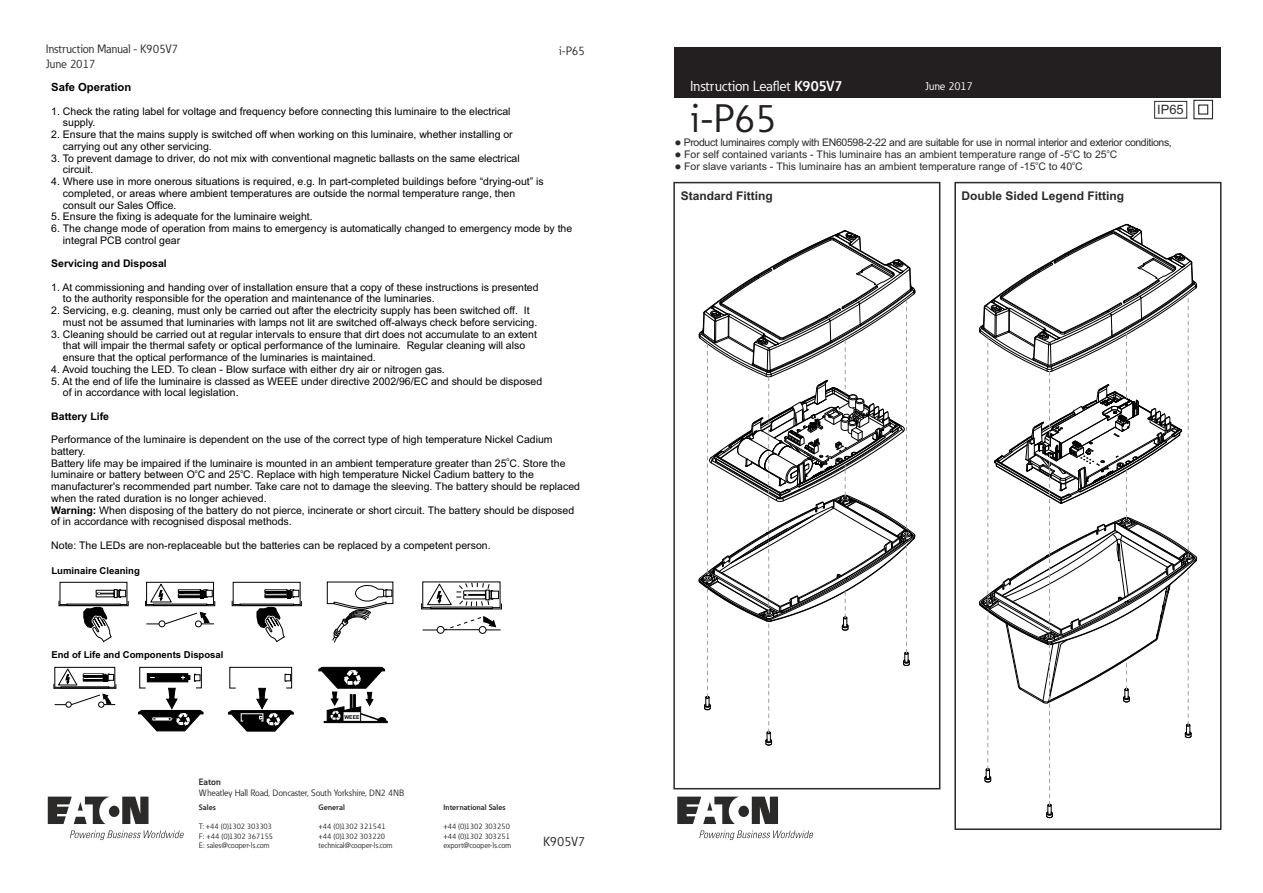
<style>
.page{position:relative;width:1263px;height:893px;background:#fff}
.page>*{position:absolute;margin:0;border:0;box-sizing:border-box;transform-origin:0 0}
.t1{font:39.15px "Eaton";color:#231f20}
.t2{font:14.4px "Eaton";color:#fff}
.t3{font:13.05px "Eaton";color:#2b2a29}
.t4{font:12.9px "Arial";color:#2b2a29}
.t5{font:700 12px "Arial";color:#2b2a29}
.t6{font:12px "Eaton";letter-spacing:-.005em;color:#2b2a29}
.t7{font:11.85px "Eaton";letter-spacing:-.005em;color:#2b2a29}
.t8{font:700 11.25px "Arial";color:#000}
.t9{font:11.25px "Eaton";letter-spacing:-.005em;color:#fff}
.t10{font:10.5px/11.7px "Arial";color:#000}
.t11{font:10.5px "Arial";color:#2b2a29}
.t12{font:10.5px "Arial";letter-spacing:-.035em;color:#2b2a29}
.t13{font:700 10.5px "Arial";color:#000}
.t14{font:700 9.6px "Arial";color:#000}
.t15{font:9.15px "Eaton";color:#2b2a29}
.t16{font:700 9.15px "Eaton";letter-spacing:-.005em;color:#2b2a29}
.t17{font:7.8px/9.9px "Eaton";color:#2b2a29}
.t18{font:700 7.8px "Eaton";color:#2b2a29}
.t19{font:700 5.25px "Arial";color:#000;scale:.95 1}
.t20{font:5.25px "Arial";color:#2b2a29}
.t21{font:5.25px "Arial";color:#000}
.s1{font-weight:700}
</style>
<div class="page">
<div style="left:954px;top:182px;width:267px;height:648px;border:2px solid #2b2a29"></div>
<svg style="left:979px;top:224px;width:218px;height:594px"></svg>
<svg style="left:228px;top:667px;width:66px;height:64px"></svg>
<div style="left:54px;top:667px;width:61px;height:21px;border:1px solid #000"></div>
<div style="left:54px;top:684px;width:62px;height:5px;border:1px solid #000"></div>
<svg style="left:55px;top:694px;width:60px;height:14px"></svg>
<svg style="left:57px;top:668px;width:57px;height:20px"></svg>
<div style="left:146px;top:582px;width:68px;height:23px;border:1px solid #000"></div>
<div style="left:145px;top:600px;width:70px;height:6px;border:1px solid #000"></div>
<div style="left:159px;top:620px;width:6px;height:7px;border:1px solid #000;border-radius:50%"></div>
<div style="left:195px;top:620px;width:7px;height:7px;border:1px solid #000;border-radius:50%"></div>
<svg style="left:146px;top:612px;width:68px;height:13px"></svg>
<svg style="left:149px;top:583px;width:64px;height:23px"></svg>
<div style="left:233px;top:582px;width:67px;height:23px;border:1px solid #000"></div>
<div style="left:232px;top:600px;width:70px;height:6px;border:1px solid #000"></div>
<svg style="left:240px;top:589px;width:59px;height:53px"></svg>
<svg style="left:318px;top:667px;width:70px;height:56px"></svg>
<div style="left:421px;top:603px;width:81px;height:6px;border:1px solid #000"></div>
<div style="left:437px;top:626px;width:7px;height:8px;border:1px solid #000;border-radius:50%"></div>
<div style="left:479px;top:626px;width:7px;height:8px;border:1px solid #000;border-radius:50%"></div>
<svg style="left:422px;top:630px;width:15px;height:1px"></svg>
<svg style="left:443px;top:616px;width:58px;height:15px"></svg>
<hr style="left:444px;top:629px;width:35px;height:1px;background:#000">
<svg style="left:426px;top:582px;width:73px;height:27px"></svg>
<div style="left:60px;top:582px;width:67px;height:23px;border:1px solid #000"></div>
<div style="left:59px;top:600px;width:70px;height:6px;border:1px solid #000"></div>
<svg style="left:67px;top:604px;width:54px;height:38px"></svg>
<svg style="left:96px;top:589px;width:30px;height:9px"></svg>
<svg style="left:138px;top:667px;width:65px;height:64px"></svg>
<svg style="left:326px;top:581px;width:68px;height:62px"></svg>
<div style="left:1154px;top:101px;width:33px;height:18px;border:1px solid #2b2a29"></div>
<div style="left:674px;top:47px;width:546px;height:51px;background:#231f20"></div>
<svg style="left:673px;top:181px;width:242px;height:660px"></svg>
<svg style="left:48px;top:797px;width:100px;height:27px"></svg>
<svg style="left:70px;top:830px;width:114px;height:10px"></svg>
<svg style="left:1193px;top:99px;width:20px;height:21px"></svg>
<p class="t6" style="left:46px;top:43px;width:134px">Instruction Manual - K905V7</p>
<p class="t7" style="left:46px;top:59px;width:51px">June 2017</p>
<p class="t6" style="left:559px;top:46px;width:27px">i-P65</p>
<p class="t8" style="left:51px;top:83px;width:82px">Safe Operation</p>
<p class="t10" style="left:63px;top:106px;width:449px;text-indent:-12px">1. Check the rating label for voltage and frequency before connecting this luminaire to the electrical supply.</p>
<p class="t10" style="left:63px;top:130px;width:451px;text-indent:-12px">2. Ensure that the mains supply is switched off when working on this luminaire, whether installing or carrying out any other servicing.</p>
<p class="t10" style="left:63px;top:153px;width:458px;text-indent:-12px">3. To prevent damage to driver, do not mix with conventional magnetic ballasts on the same electrical circuit.</p>
<p class="t10" style="left:63px;top:176px;width:482px;text-indent:-12px">4. Where use in more onerous situations is required, e.g. In part-completed buildings before “drying-out” is completed, or areas where ambient temperatures are outside the normal temperature range, then consult our Sales Office.</p>
<p class="t10" style="left:51px;top:212px;width:263px">5. Ensure the fixing is adequate for the luminaire weight.</p>
<p class="t10" style="left:63px;top:223px;width:511px;text-indent:-12px">6. The change mode of operation from mains to emergency is automatically changed to emergency mode by the integral PCB control gear</p>
<p class="t13" style="left:51px;top:260px;width:117px">Servicing and Disposal</p>
<p class="t10" style="left:63px;top:282px;width:477px;text-indent:-12px">1. At commissioning and handing over of installation ensure that a copy of these instructions is presented to the authority responsible for the operation and maintenance of the luminaries.</p>
<p class="t10" style="left:63px;top:306px;width:476px;text-indent:-12px">2. Servicing, e.g. cleaning, must only be carried out after the electricity supply has been switched off. It must not be assumed that luminaries with lamps not lit are switched off-always check before servicing.</p>
<p class="t10" style="left:63px;top:329px;width:475px;text-indent:-12px">3. Cleaning should be carried out at regular intervals to ensure that dirt does not accumulate to an extent that will impair the thermal safety or optical performance of the luminaire. Regular cleaning will also ensure that the optical performance of the luminaries is maintained.</p>
<p class="t10" style="left:51px;top:364px;width:395px">4. Avoid touching the LED. To clean - Blow surface with either dry air or nitrogen gas.</p>
<p class="t10" style="left:63px;top:376px;width:481px;text-indent:-12px">5. At the end of life the luminaire is classed as WEEE under directive 2002/96/EC and should be disposed of in accordance with local legislation.</p>
<p class="t13" style="left:51px;top:412px;width:59px">Battery Life</p>
<p class="t10" style="left:51px;top:435px;width:503px">Performance of the luminaire is dependent on the use of the correct type of high temperature Nickel Cadium battery.</p>
<p class="t21" style="left:507px;top:458px;width:4px">o</p>
<p class="t10" style="left:51px;top:458px;width:516px">Battery life may be impaired if the luminaire is mounted in an ambient temperature greater than 25 C. Store the</p>
<p class="t21" style="left:195px;top:469px;width:4px">o</p>
<p class="t21" style="left:240px;top:469px;width:4px">o</p>
<p class="t10" style="left:51px;top:470px;width:530px">luminaire or battery between O C and 25 C. Replace with high temperature Nickel Cadium battery to the manufacturer's recommended part number. Take care not to damage the sleeving. The battery should be replaced when the rated duration is no longer achieved.<br><span class="s1">Warning:</span> When disposing of the battery do not pierce, incinerate or short circuit. The battery should be disposed of in accordance with recognised disposal methods.</p>
<p class="t10" style="left:51px;top:540px;width:441px">Note: The LEDs are non-replaceable but the batteries can be replaced by a competent person.</p>
<p class="t14" style="left:51px;top:567px;width:90px">Luminaire Cleaning</p>
<p class="t14" style="left:51px;top:651px;width:174px">End of Life and Components Disposal</p>
<p class="t19" style="left:345px;top:715px;width:17px">WEEE</p>
<p class="t16" style="left:199px;top:778px;width:23px">Eaton</p>
<p class="t15" style="left:199px;top:789px;width:207px">Wheatley Hall Road, Doncaster, South Yorkshire, DN2 4NB</p>
<p class="t18" style="left:199px;top:804px;width:18px">Sales</p>
<p class="t17" style="left:199px;top:822px;width:76px">T: +44 (0)1302 303303<br>F: +44 (0)1302 367155<br>E: sales@cooper-ls.com</p>
<p class="t18" style="left:319px;top:804px;width:28px">General</p>
<p class="t17" style="left:319px;top:822px;width:75px">+44 (0)1302 321541 +44 (0)1302 303220 technical@cooper-ls.com</p>
<p class="t18" style="left:443px;top:804px;width:64px">International Sales</p>
<p class="t17" style="left:443px;top:822px;width:69px">+44 (0)1302 303250 +44 (0)1302 303251 export@cooper-ls.com</p>
<p class="t3" style="left:543px;top:836px;width:44px">K905V7</p>
<h2 class="t2" style="left:690px;top:80px;width:154px">Instruction Leaflet <span class="s1">K905V7</span></h2>
<h1 class="t1" style="left:691px;top:102px;width:88px">i-P65</h1>
<p class="t9" style="left:925px;top:82px;width:49px">June 2017</p>
<p class="t4" style="left:1157px;top:105px;width:28px">IP65</p>
<p class="t12" style="left:675px;top:139px;width:498px">● Product luminaires comply with EN60598-2-22 and are suitable for use in normal interior and exterior conditions,</p>
<p class="t20" style="left:1070px;top:149px;width:4px">o</p>
<p class="t20" style="left:1107px;top:149px;width:4px">o</p>
<p class="t11" style="left:675px;top:151px;width:444px">● For self contained variants - This luminaire has an ambient temperature range of -5 C to 25 C</p>
<p class="t20" style="left:1035px;top:161px;width:4px">o</p>
<p class="t20" style="left:1072px;top:161px;width:4px">o</p>
<p class="t11" style="left:675px;top:162px;width:410px">● For slave variants - This luminaire has an ambient temperature range of -15 C to 40 C</p>
<p class="t5" style="left:681px;top:191px;width:94px">Standard Fitting</p>
<p class="t5" style="left:961px;top:191px;width:164px">Double Sided Legend Fitting</p>
</div>
